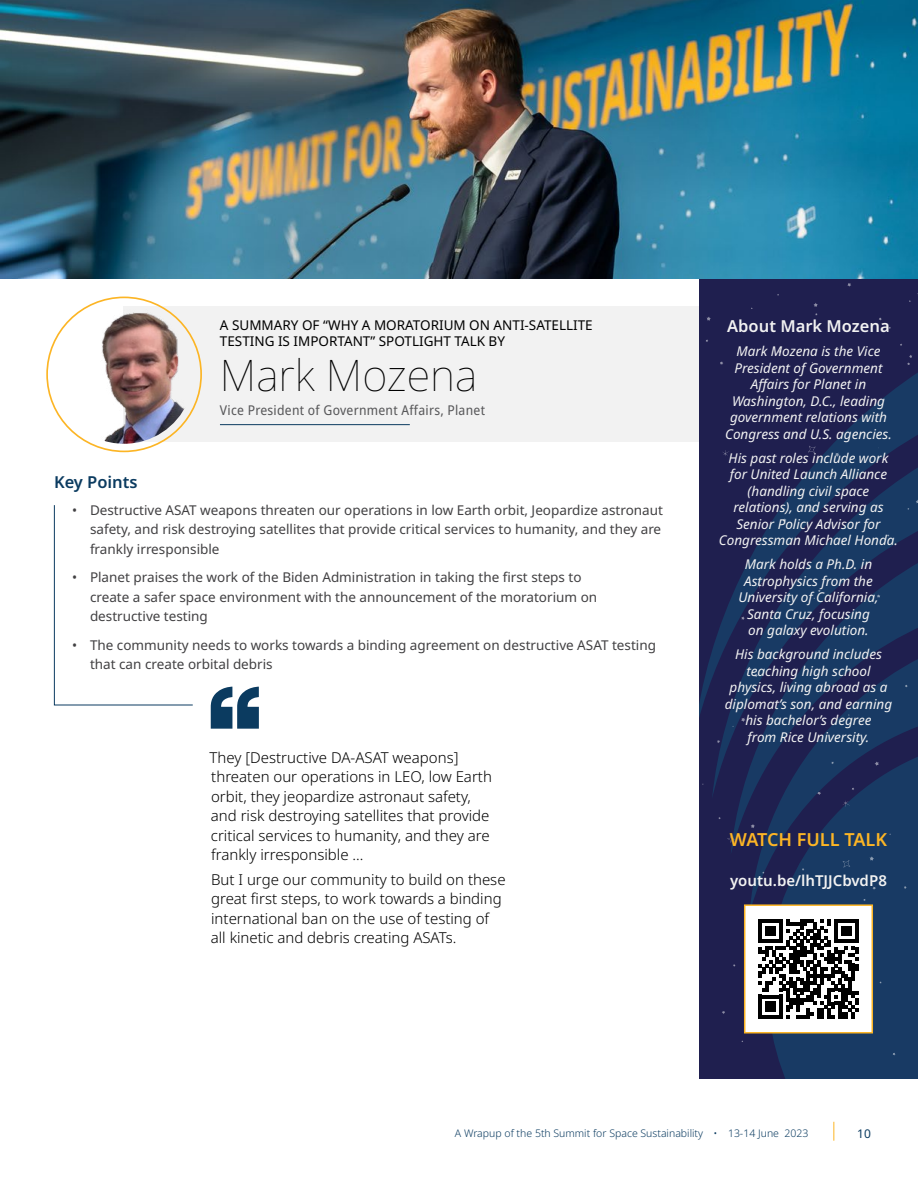
<style>
.page{position:relative;width:918px;height:1188px;background:#fff}
.page>*{position:absolute;margin:0;border:0;box-sizing:border-box;transform-origin:0 0}
.ABT_Title{font:100 43.5px "Noto Sans";color:#000}
.Guts_Head1{font:600 18px "Noto Sans";color:#fcb525}
.Guts_Head1-2{font:600 16.5px "Noto Sans";color:#f2f2f2}
.Guts_Head1-3{font:600 16.5px "Noto Sans";color:#0b3b60}
.QB_-_Quote_Body_Black__Right{font:300 15px/19.5px "Noto Sans";color:#000}
.Guts_Head1-4{font:600 15px "Noto Sans";color:#f2f2f2}
.Guts_Head1-5{font:italic 13.5px/16.5px "Noto Sans";color:#f2f2f2;text-align:center}
.t1{font:13.5px/19.5px "Noto Sans";color:#414042}
.ABT_Title-2{font:13.5px/16.5px "Noto Sans";color:#000}
.TBL_Body1{font:semi-condensed 13.5px "Noto Sans";letter-spacing:.02em;color:#58585a}
.t2{font:12px "Noto Sans";color:#0b3b60}
.t3{font:300 10.5px "Noto Sans";color:#0b3b60}
</style>
<div class="page">
<svg style="left:833px;top:1122px;width:1px;height:19px"></svg>
<div style="left:123px;top:306px;width:795px;height:136px;background:#f2f2f2"></div>
<hr style="left:220px;top:424px;width:190px;height:1px;background:#0b3b60">
<img style="left:55px;top:305px;width:132px;height:139px">
<img style="left:0;top:0;width:918px;height:279px">
<svg style="left:54px;top:505px;width:139px;height:201px"></svg>
<svg style="left:211px;top:687px;width:48px;height:42px"></svg>
<svg style="left:699px;top:279px;width:219px;height:799px;background:#1c2957"></svg>
<svg style="left:847px;top:283px;width:4px;height:4px"></svg>
<svg style="left:876px;top:594px;width:4px;height:4px"></svg>
<svg style="left:905px;top:684px;width:3px;height:4px"></svg>
<svg style="left:872px;top:886px;width:4px;height:4px"></svg>
<svg style="left:869px;top:856px;width:5px;height:5px"></svg>
<svg style="left:754px;top:673px;width:4px;height:4px"></svg>
<svg style="left:741px;top:616px;width:4px;height:4px"></svg>
<svg style="left:741px;top:718px;width:5px;height:4px"></svg>
<svg style="left:757px;top:582px;width:7px;height:7px"></svg>
<svg style="left:842px;top:801px;width:8px;height:6px"></svg>
<svg style="left:843px;top:860px;width:7px;height:8px"></svg>
<svg style="left:879px;top:317px;width:3px;height:4px"></svg>
<svg style="left:907px;top:355px;width:6px;height:10px"></svg>
<svg style="left:835px;top:452px;width:5px;height:5px"></svg>
<svg style="left:783px;top:518px;width:4px;height:4px"></svg>
<svg style="left:720px;top:361px;width:4px;height:4px"></svg>
<svg style="left:778px;top:350px;width:4px;height:4px"></svg>
<svg style="left:706px;top:316px;width:5px;height:5px"></svg>
<svg style="left:814px;top:589px;width:7px;height:10px"></svg>
<svg style="left:813px;top:303px;width:5px;height:4px"></svg>
<svg style="left:751px;top:824px;width:4px;height:4px"></svg>
<svg style="left:722px;top:450px;width:7px;height:6px"></svg>
<svg style="left:808px;top:506px;width:7px;height:7px"></svg>
<svg style="left:808px;top:446px;width:8px;height:7px"></svg>
<svg style="left:727px;top:835px;width:8px;height:8px"></svg>
<svg style="left:874px;top:761px;width:5px;height:5px"></svg>
<svg style="left:892px;top:1053px;width:4px;height:3px"></svg>
<div style="left:745px;top:905px;width:127px;height:128px;background:#fff"></div>
<svg style="left:759px;top:919px;width:99px;height:100px"></svg>
<div style="left:744px;top:904px;width:129px;height:130px;border:2px solid #fcb525"></div>
<p class="ABT_Title-2" style="left:220px;top:317px;width:374px">A SUMMARY OF “WHY A MORATORIUM ON ANTI-SATELLITE<br>TESTING IS IMPORTANT” SPOTLIGHT TALK BY</p>
<p class="ABT_Title" style="left:220px;top:344px;width:259px">Mark Mozena</p>
<p class="TBL_Body1" style="left:220px;top:401px;width:267px">Vice President of Government Affairs, Planet</p>
<p class="Guts_Head1-3" style="left:54px;top:470px;width:85px">Key Points</p>
<p class="t1" style="left:90px;top:501px;width:575px;text-indent:-18px">• Destructive ASAT weapons threaten our operations in low Earth orbit, Jeopardize astronaut safety, and risk destroying satellites that provide critical services to humanity, and they are frankly irresponsible</p>
<p class="t1" style="left:90px;top:568px;width:509px;text-indent:-18px">• Planet praises the work of the Biden Administration in taking the first steps to create a safer space environment with the announcement of the moratorium on destructive testing</p>
<p class="t1" style="left:90px;top:636px;width:568px;text-indent:-18px">• The community needs to works towards a binding agreement on destructive ASAT testing that can create orbital debris</p>
<p class="QB_-_Quote_Body_Black__Right" style="left:210px;top:748px;width:284px">They [Destructive DA-ASAT weapons] threaten our operations in LEO, low Earth orbit, they jeopardize astronaut safety, and risk destroying satellites that provide critical services to humanity, and they are frankly irresponsible ...</p>
<p class="QB_-_Quote_Body_Black__Right" style="left:211px;top:870px;width:296px">But I urge our community to build on these great first steps, to work towards a binding international ban on the use of testing of all kinetic and debris creating ASATs.</p>
<p class="Guts_Head1-2" style="left:727px;top:315px;width:164px">About Mark Mozena</p>
<p class="Guts_Head1-5" style="left:725px;top:343px;width:168px">Mark Mozena is the Vice<br>President of Government<br>Affairs for Planet in<br>Washington, D.C., leading government relations with<br>Congress and U.S. agencies.</p>
<p class="Guts_Head1-5" style="left:719px;top:450px;width:181px">His past roles include work for United Launch Alliance (handling civil space relations), and serving as<br>Senior Policy Advisor for<br>Congressman Michael Honda.</p>
<p class="Guts_Head1-5" style="left:738px;top:556px;width:142px">Mark holds a Ph.D. in<br>Astrophysics from the<br>University of California,<br>Santa Cruz, focusing on galaxy evolution.</p>
<p class="Guts_Head1-5" style="left:725px;top:646px;width:169px">His background includes teaching high school physics, living abroad as a diplomat’s son, and earning his bachelor’s degree<br>from Rice University.</p>
<p class="Guts_Head1" style="left:730px;top:827px;width:159px">WATCH FULL TALK</p>
<p class="Guts_Head1-4" style="left:730px;top:870px;width:158px">youtu.be/lhTJJCbvdP8</p>
<p class="t3" style="left:455px;top:1126px;width:355px">A Wrapup of the 5th Summit for Space Sustainability • 13-14 June 2023</p>
<p class="t2" style="left:857px;top:1125px;width:15px">10</p>
</div>
